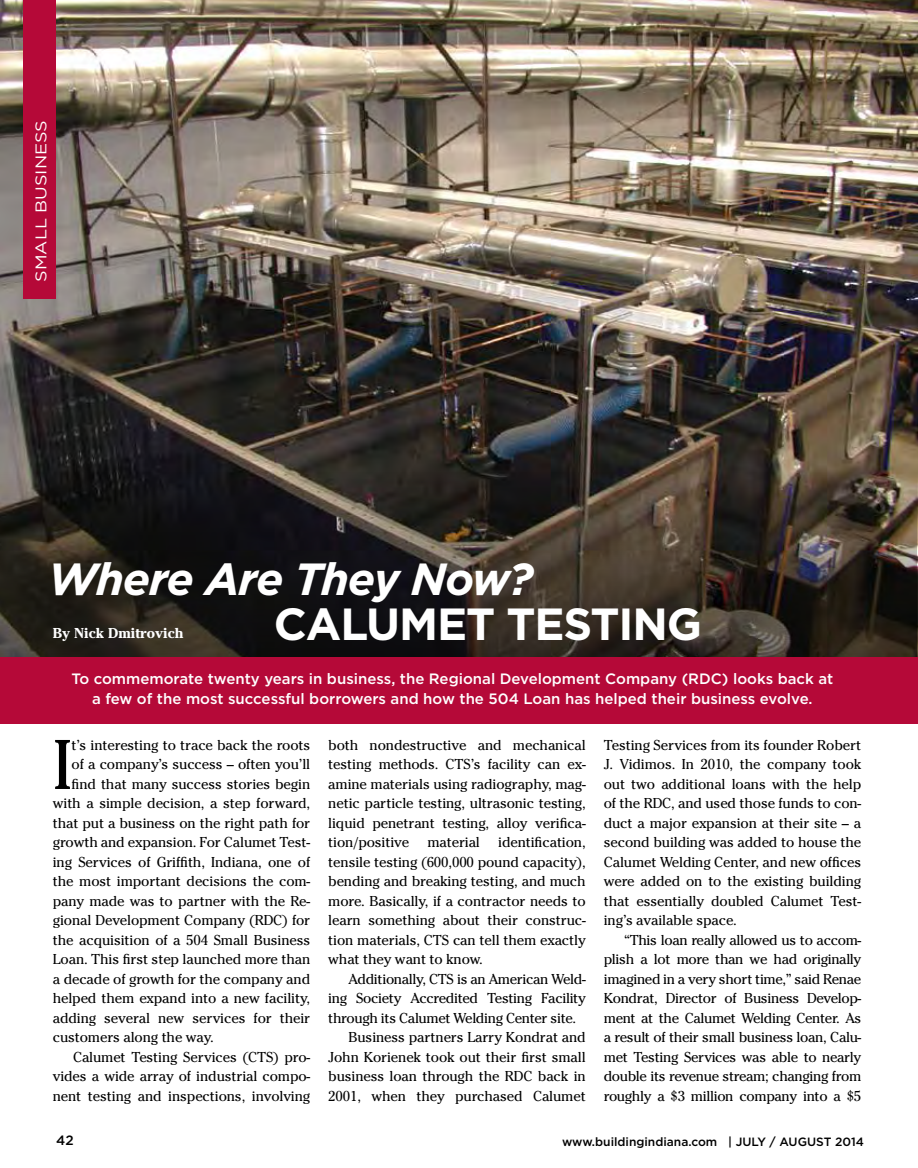
<style>
.page{position:relative;width:918px;height:1168px;background:#fff}
.page>*{position:absolute;margin:0;border:0;box-sizing:border-box;transform-origin:0 0}
.t1{font:69.75px "Cheltenham";color:#000}
.t2{font:italic 700 45px "Gotham";letter-spacing:-.03em;color:#fff}
.t3{font:700 45px "Gotham";letter-spacing:-.025em;color:#fff}
.t4{font:15.45px "Gotham";color:#fff;scale:1.16 1}
.t5{font:500 15px/19.5px "Gotham";color:#fff;text-align:center}
.t6{font:14.25px/19.5px "Cheltenham";letter-spacing:-.01em;color:#000;text-align:justify}
.t7{font:700 14.25px "Cheltenham";color:#fff}
.t8{font:500 13.5px "Gotham";color:#000}
.t9{font:500 12px "Gotham";color:#000}
</style>
<div class="page">
<img style="left:0;top:0;width:917px;height:472px">
<svg style="left:0;top:472px;width:917px;height:184px;background:#2d2722"></svg>
<div style="left:23px;top:0;width:33px;height:298px;background:#b50938"></div>
<div style="left:0;top:656px;width:917px;height:67px;background:#b50938"></div>
<p class="t4" style="left:31px;top:282px;width:139px;rotate:-90deg">SMALL BUSINESS</p>
<p class="t2" style="left:48px;top:550px;width:487px">Where Are They Now?</p>
<p class="t7" style="left:53px;top:624px;width:132px">By Nick Dmitrovich</p>
<p class="t3" style="left:274px;top:594px;width:125px">CALUMET</p>
<p class="t3" style="left:506px;top:594px;width:42px">TESTI</p>
<p class="t3" style="left:633px;top:594px;width:66px">NG</p>
<p class="t5" style="left:71px;top:669px;width:763px">To commemorate twenty years in business, the Regional Development Company (RDC) looks back at a few of the most successful borrowers and how the 504 Loan has helped their business evolve.</p>
<p class="t1" style="left:53px;top:724px;width:21px">I</p>
<p class="t6" style="left:72px;top:735px;width:240px">t’s interesting to trace back the roots</p>
<p class="t6" style="left:72px;top:755px;width:240px">of a company’s success – often you’ll</p>
<p class="t6" style="left:72px;top:774px;width:240px">find that many success stories begin</p>
<p class="t6" style="left:53px;top:794px;width:259px">with a simple decision, a step forward,</p>
<p class="t6" style="left:53px;top:813px;width:259px">that put a business on the right path for</p>
<p class="t6" style="left:53px;top:833px;width:259px">growth and expansion. For Calumet Test-</p>
<p class="t6" style="left:53px;top:852px;width:259px">ing Services of Griffith, Indiana, one of</p>
<p class="t6" style="left:53px;top:872px;width:259px">the most important decisions the com-</p>
<p class="t6" style="left:53px;top:891px;width:259px">pany made was to partner with the Re-</p>
<p class="t6" style="left:53px;top:911px;width:259px">gional Development Company (RDC) for</p>
<p class="t6" style="left:53px;top:930px;width:259px">the acquisition of a 504 Small Business</p>
<p class="t6" style="left:53px;top:950px;width:259px">Loan. This first step launched more than</p>
<p class="t6" style="left:53px;top:969px;width:259px">a decade of growth for the company and</p>
<p class="t6" style="left:53px;top:989px;width:259px">helped them expand into a new facility,</p>
<p class="t6" style="left:53px;top:1008px;width:259px">adding several new services for their</p>
<p class="t6" style="left:53px;top:1028px;width:163px">customers along the way.</p>
<p class="t6" style="left:73px;top:1047px;width:239px">Calumet Testing Services (CTS) pro-</p>
<p class="t6" style="left:53px;top:1067px;width:259px">vides a wide array of industrial compo-</p>
<p class="t6" style="left:53px;top:1086px;width:259px">nent testing and inspections, involving</p>
<p class="t6" style="left:328px;top:735px;width:259px">both nondestructive and mechanical testing methods. CTS’s facility can ex&shy;amine materials using radiography, mag&shy;netic particle testing, ultrasonic testing, liquid penetrant testing, alloy verifica&shy;tion/positive</p>
<p class="t6" style="left:427px;top:833px;width:54px">material</p>
<p class="t6" style="left:498px;top:833px;width:89px">identification,</p>
<p class="t6" style="left:328px;top:852px;width:259px">tensile testing (600,000 pound capacity),</p>
<p class="t6" style="left:328px;top:872px;width:259px">bending and breaking testing, and much</p>
<p class="t6" style="left:328px;top:891px;width:259px">more. Basically, if a contractor needs to</p>
<p class="t6" style="left:328px;top:911px;width:259px">learn something about their construc-</p>
<p class="t6" style="left:328px;top:930px;width:259px">tion materials, CTS can tell them exactly</p>
<p class="t6" style="left:328px;top:950px;width:156px">what they want to know.</p>
<p class="t6" style="left:349px;top:969px;width:239px">Additionally, CTS is an American Weld-</p>
<p class="t6" style="left:328px;top:989px;width:259px">ing Society Accredited Testing Facility</p>
<p class="t6" style="left:328px;top:1008px;width:249px">through its Calumet Welding Center site.</p>
<p class="t6" style="left:349px;top:1028px;width:239px">Business partners Larry Kondrat and</p>
<p class="t6" style="left:328px;top:1047px;width:259px">John Korienek took out their first small</p>
<p class="t6" style="left:328px;top:1066px;width:259px">business loan through the RDC back in</p>
<p class="t6" style="left:328px;top:1086px;width:259px">2001, when they purchased Calumet</p>
<p class="t6" style="left:604px;top:735px;width:259px">Testing Services from its founder Robert</p>
<p class="t6" style="left:604px;top:754px;width:259px">J. Vidimos. In 2010, the company took</p>
<p class="t6" style="left:604px;top:774px;width:259px">out two additional loans with the help</p>
<p class="t6" style="left:604px;top:793px;width:259px">of the RDC, and used those funds to con-</p>
<p class="t6" style="left:604px;top:813px;width:259px">duct a major expansion at their site – a</p>
<p class="t6" style="left:604px;top:832px;width:259px">second building was added to house the</p>
<p class="t6" style="left:604px;top:852px;width:259px">Calumet Welding Center, and new offices</p>
<p class="t6" style="left:604px;top:871px;width:259px">were added on to the existing building</p>
<p class="t6" style="left:604px;top:891px;width:259px">that essentially doubled Calumet Test-</p>
<p class="t6" style="left:604px;top:910px;width:135px">ing’s available space.</p>
<p class="t6" style="left:624px;top:930px;width:239px">“This loan really allowed us to accom-</p>
<p class="t6" style="left:604px;top:949px;width:259px">plish a lot more than we had originally</p>
<p class="t6" style="left:604px;top:969px;width:259px">imagined in a very short time,” said Renae</p>
<p class="t6" style="left:604px;top:988px;width:259px">Kondrat, Director of Business Develop-</p>
<p class="t6" style="left:604px;top:1008px;width:259px">ment at the Calumet Welding Center. As</p>
<p class="t6" style="left:604px;top:1027px;width:259px">a result of their small business loan, Calu-</p>
<p class="t6" style="left:604px;top:1047px;width:259px">met Testing Services was able to nearly</p>
<p class="t6" style="left:604px;top:1066px;width:259px">double its revenue stream; changing from</p>
<p class="t6" style="left:604px;top:1086px;width:259px">roughly a $3 million company into a $5</p>
<p class="t8" style="left:56px;top:1131px;width:19px">42</p>
<p class="t9" style="left:562px;top:1134px;width:303px">www.buildingindiana.com | JULY / AUGUST 2014</p>
</div>
